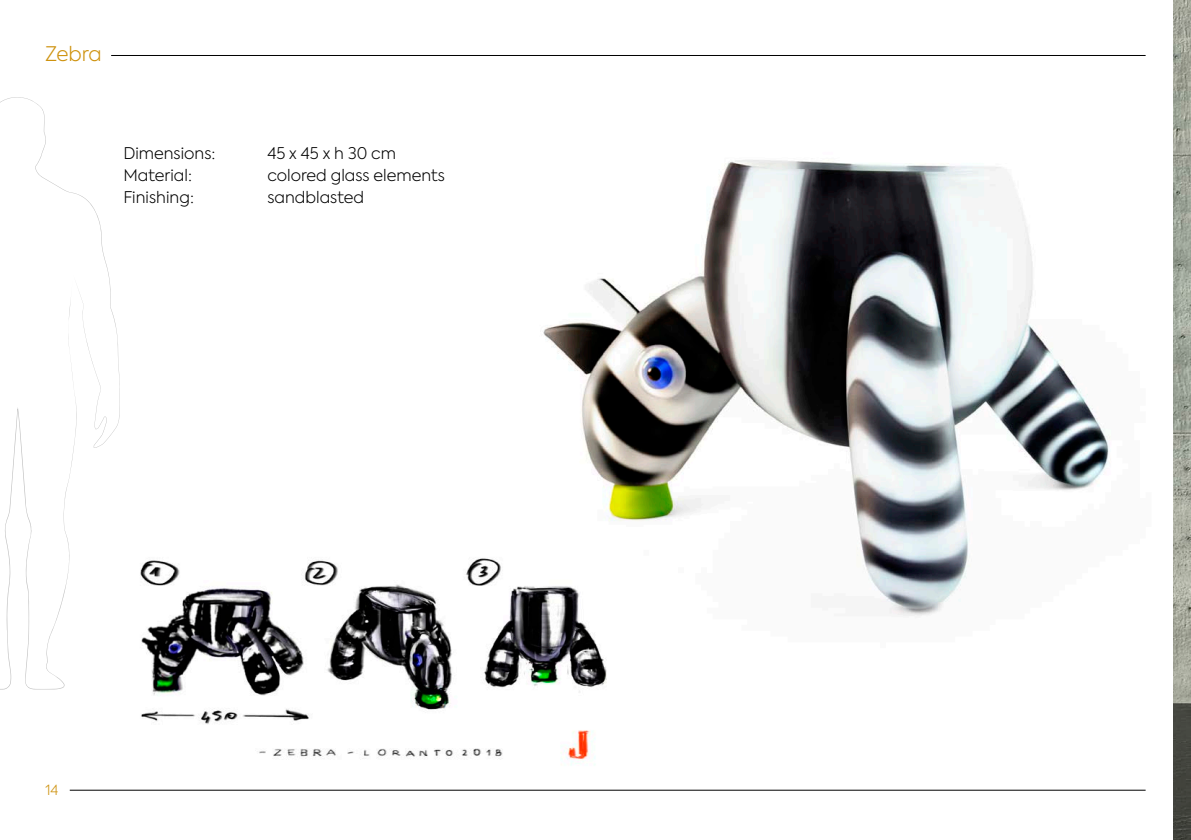
<style>
.page{position:relative;width:1191px;height:840px;background:#fff}
.page>*{position:absolute;margin:0;border:0;box-sizing:border-box;transform-origin:0 0}
.t1{font:300 20px "Axiforma";letter-spacing:-.01em;color:#ce920e}
.t2{font:300 16px "Axiforma";color:#000}
.t3{font:300 14px "Axiforma";color:#ce920e}
</style>
<div class="page">
<img style="left:543px;top:94px;width:631px;height:574px">
<img style="left:111px;top:499px;width:528px;height:292px">
<svg style="left:0;top:97px;width:120px;height:592px"></svg>
<hr style="left:70px;top:789px;width:1075px;height:1px;background:#000">
<hr style="left:111px;top:55px;width:1034px;height:1px;background:#000">
<img style="left:1174px;top:0;width:17px;height:839px">
<p class="t1" style="left:45px;top:41px;width:58px">Zebra</p>
<p class="t2" style="left:123px;top:143px;width:93px">Dimensions:</p>
<p class="t2" style="left:267px;top:143px;width:130px">45 x 45 x h 30 cm</p>
<p class="t2" style="left:123px;top:165px;width:70px">Material:</p>
<p class="t2" style="left:267px;top:165px;width:179px">colored glass elements</p>
<p class="t2" style="left:123px;top:187px;width:72px">Finishing:</p>
<p class="t2" style="left:267px;top:187px;width:98px">sandblasted</p>
<p class="t3" style="left:45px;top:780px;width:15px">14</p>
</div>
